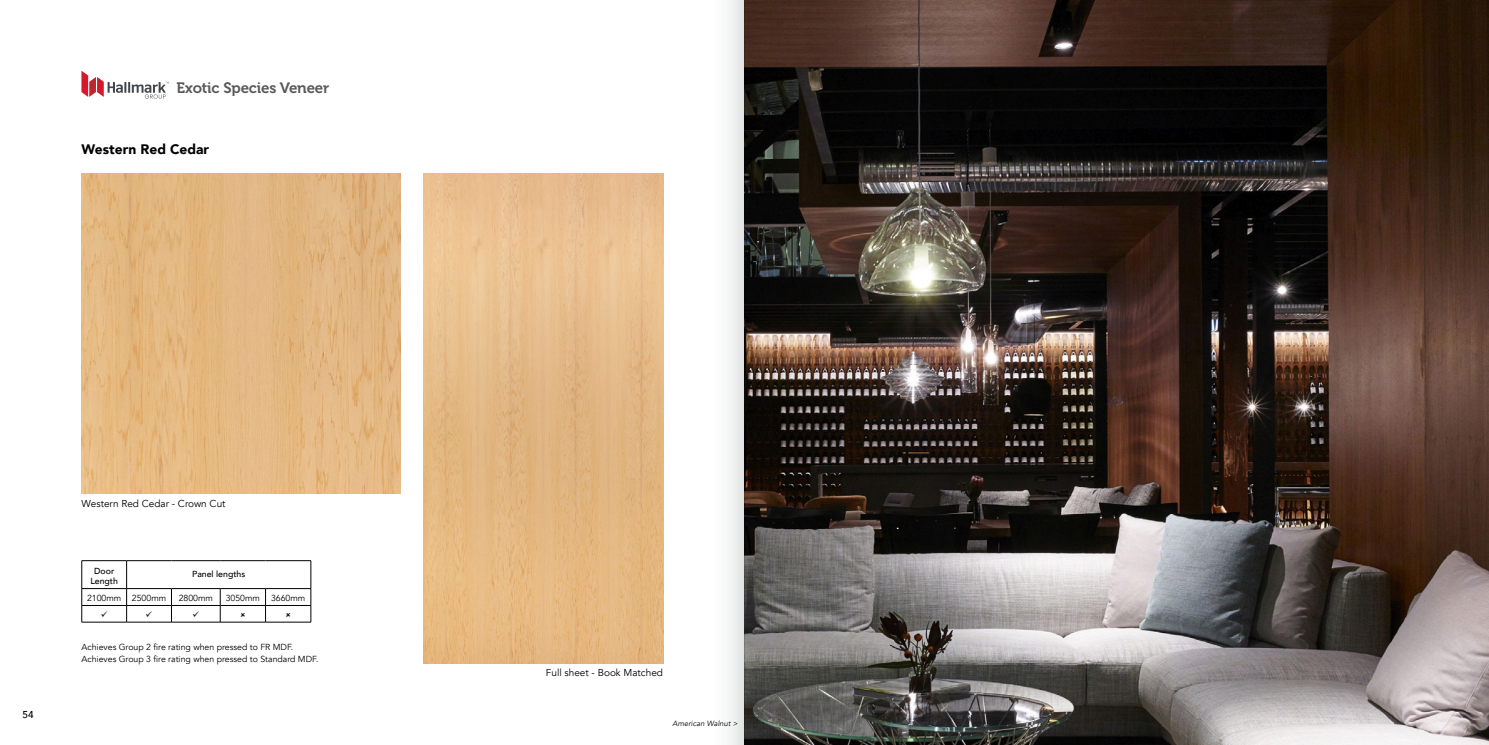
<style>
.page{position:relative;width:1489px;height:745px;background:#fff}
.page>*{position:absolute;margin:0;border:0;box-sizing:border-box;transform-origin:0 0}
.t1{font:15px "Museo 700";letter-spacing:-.01em;color:#58595b}
.t2{font:900 13.75px "Avenir";color:#000}
.t3{font:10px "Avenir";color:#000}
.t4{font:500 10px "Avenir";color:#000}
.t5{font:8.75px/12.5px "Avenir";color:#000}
.t6{font:500 8.75px/10px "Avenir";color:#000;text-align:center}
.t7{font:italic 7.5px "Avenir";letter-spacing:.01em;color:#000}
</style>
<div class="page">
<img style="left:744px;top:0;width:744px;height:744px">
<svg style="left:81px;top:71px;width:88px;height:28px"></svg>
<hr style="left:82px;top:621px;width:45px;height:1px;background:#000">
<hr style="left:127px;top:621px;width:44px;height:1px;background:#000">
<hr style="left:171px;top:621px;width:49px;height:1px;background:#000">
<hr style="left:220px;top:621px;width:45px;height:1px;background:#000">
<hr style="left:265px;top:621px;width:46px;height:1px;background:#000">
<img style="left:82px;top:174px;width:318px;height:319px">
<img style="left:423px;top:174px;width:240px;height:489px">
<svg style="left:729px;top:0;width:15px;height:744px"></svg>
<svg style="left:82px;top:560px;width:229px;height:61px"></svg>
<h1 class="t1" style="left:177px;top:79px;width:154px">Exotic Species Veneer</h1>
<h2 class="t2" style="left:81px;top:138px;width:129px">Western Red Cedar</h2>
<p class="t4" style="left:22px;top:705px;width:13px">54</p>
<p class="t3" style="left:82px;top:497px;width:145px">Western Red Cedar - Crown Cut</p>
<p class="t6" style="left:90px;top:564px;width:29px">Door<br>Length</p>
<p class="t6" style="left:192px;top:568px;width:55px">Panel lengths</p>
<p class="t5" style="left:87px;top:592px;width:81px">2100mm 2500mm</p>
<p class="t5" style="left:179px;top:592px;width:36px">2800mm</p>
<p class="t5" style="left:226px;top:592px;width:81px">3050mm 3660mm</p>
<p class="t5" style="left:81px;top:640px;width:238px">Achieves Group 2 fire rating when pressed to FR MDF.<br>Achieves Group 3 fire rating when pressed to Standard MDF.</p>
<p class="t3" style="left:546px;top:666px;width:119px">Full sheet - Book Matched</p>
<p class="t7" style="left:672px;top:718px;width:67px">American Walnut &gt;</p>
</div>
